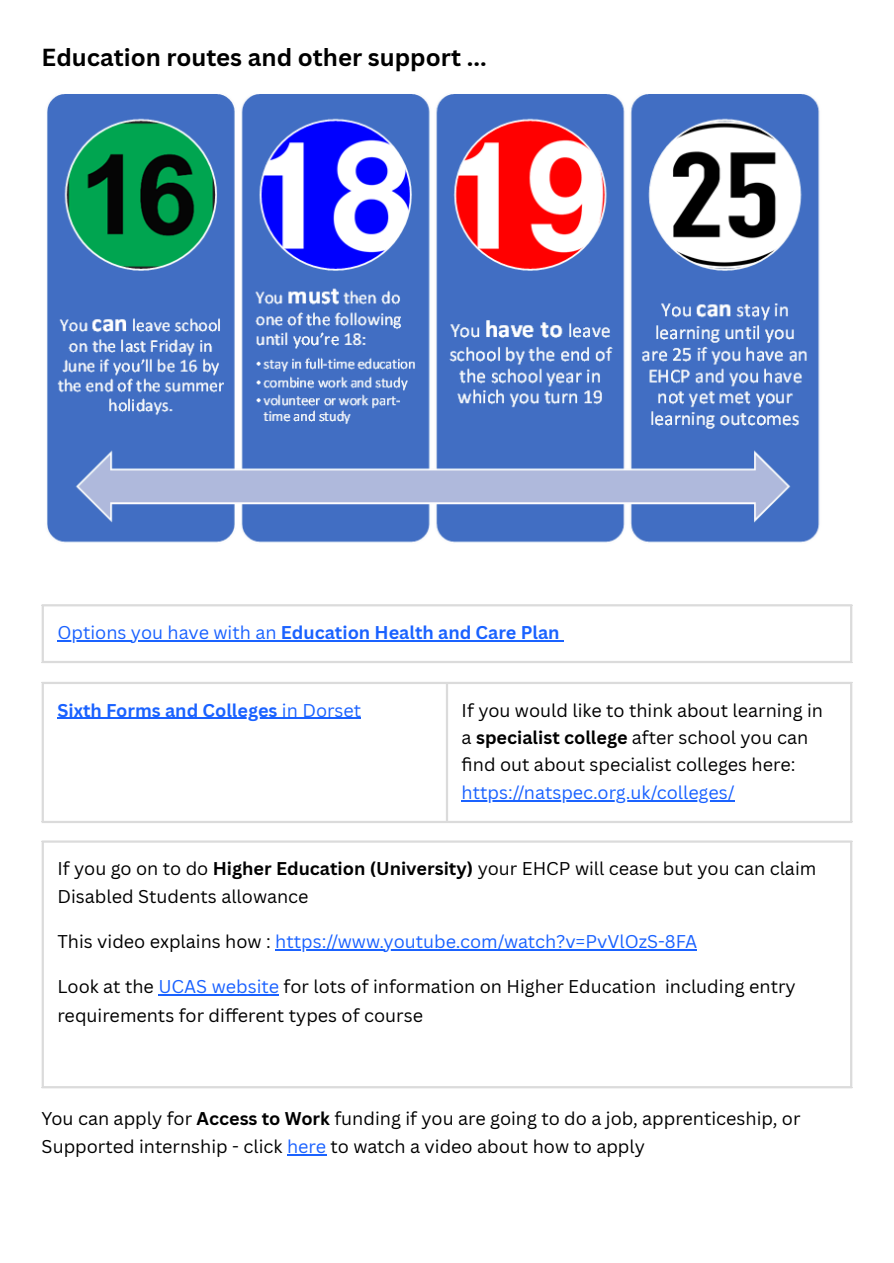
<style>
.page{position:relative;width:894px;height:1263px;background:#fff}
.page>*{position:absolute;margin:0;border:0;box-sizing:border-box;transform-origin:0 0}
.t1{font:700 24px "Canva Sans";color:#000}
.t2{font:18px/28.2px "Canva Sans";color:#000}
.t3{font:700 18px "Canva Sans";color:#1a62ff}
.t4{font:18px "Canva Sans";color:#1a62ff}
.s1{font-weight:400}
.s2{font-weight:700}
.s3{color:#1a62ff}
.s4{color:#000}
</style>
<div class="page">
<hr style="left:287px;top:1154px;width:39px;height:1px;background:#1a62ff">
<img style="left:47px;top:94px;width:773px;height:449px">
<hr style="left:57px;top:640px;width:219px;height:1px;background:#1a62ff">
<hr style="left:276px;top:640px;width:287px;height:1px;background:#1a62ff">
<hr style="left:42px;top:606px;width:2px;height:55px;background:#dbdbdb">
<hr style="left:849px;top:606px;width:3px;height:55px;background:#dbdbdb">
<hr style="left:42px;top:604px;width:810px;height:2px;background:#dbdbdb">
<hr style="left:42px;top:661px;width:810px;height:2px;background:#dbdbdb">
<hr style="left:57px;top:718px;width:220px;height:1px;background:#1a62ff">
<hr style="left:277px;top:718px;width:84px;height:1px;background:#1a62ff">
<hr style="left:461px;top:800px;width:273px;height:1px;background:#1a62ff">
<hr style="left:42px;top:684px;width:2px;height:137px;background:#dbdbdb">
<hr style="left:446px;top:684px;width:2px;height:137px;background:#dbdbdb">
<hr style="left:849px;top:684px;width:3px;height:137px;background:#dbdbdb">
<hr style="left:42px;top:682px;width:810px;height:2px;background:#dbdbdb">
<hr style="left:42px;top:821px;width:810px;height:2px;background:#dbdbdb">
<hr style="left:275px;top:950px;width:422px;height:1px;background:#1a62ff">
<hr style="left:158px;top:994px;width:121px;height:2px;background:#1a62ff">
<hr style="left:42px;top:843px;width:2px;height:243px;background:#dbdbdb">
<hr style="left:849px;top:843px;width:3px;height:243px;background:#dbdbdb">
<hr style="left:42px;top:840px;width:810px;height:3px;background:#dbdbdb">
<hr style="left:42px;top:1086px;width:810px;height:2px;background:#dbdbdb">
<h1 class="t1" style="left:42px;top:41px;width:446px">Education routes and other support ...</h1>
<p class="t3" style="left:57px;top:620px;width:503px"><span class="s1">Options you have with an</span> Education Health and Care Plan</p>
<h1 class="t3" style="left:57px;top:697px;width:305px">Sixth Forms and Colleges <span class="s1">in Dorset</span></h1>
<p class="t2" style="left:461px;top:696px;width:363px;line-height:27.3px">If you would like to think about learning in a <span class="s2">specialist college</span> after school you can<br>fi nd out about specialist colleges here: <span class="s3">https://natspec.org.uk/colleges/</span></p>
<p class="t2" style="left:57px;top:854px;width:760px">If you go on to do <span class="s2">Higher Education (University)</span> your EHCP will cease but you can claim<br>Disabled Students allowance</p>
<p class="t4" style="left:57px;top:929px;width:641px"><span class="s4">This video explains how :</span> https://www.youtube.com/watch?v=PvVlOzS-8FA</p>
<p class="t2" style="left:57px;top:972px;width:739px">Look at the <span class="s3">UCAS website</span> for lots of information on Higher Education including entry requirements for different types of course</p>
<p class="t2" style="left:42px;top:1104px;width:760px">You can apply for <span class="s2">Access to Work</span> funding if you are going to do a job, apprenticeship, or<br>Supported internship - click <span class="s3">here</span> to watch a video about how to apply</p>
</div>
